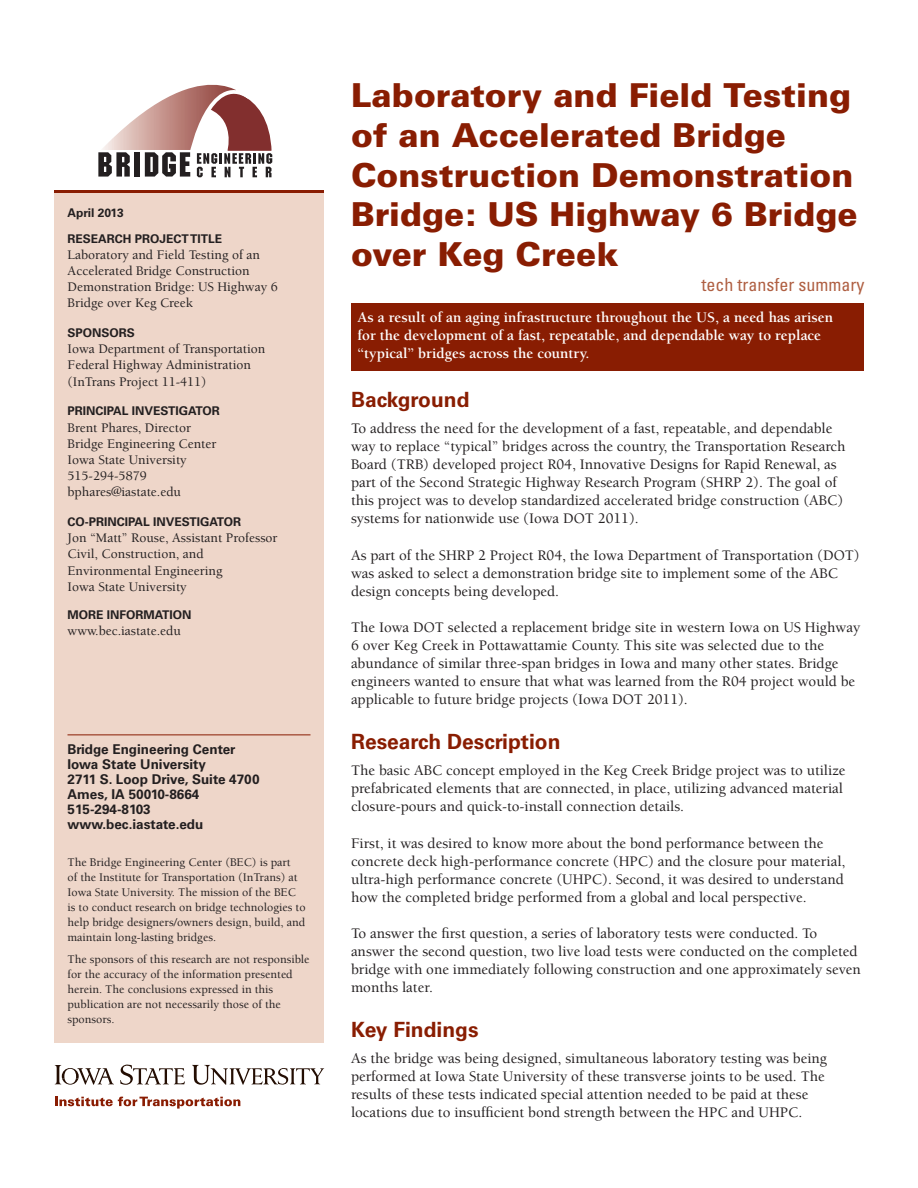
<style>
.page{position:relative;width:918px;height:1188px;background:#fff}
.page>*{position:absolute;margin:0;border:0;box-sizing:border-box;transform-origin:0 0}
.Headline_1{font:900 33px/39.6px "Univers";color:#891d02}
.head_1{font:700 21px "Univers";color:#891d02}
.Headline2{font:condensed 18px "Univers";color:#af5f42}
.Body_text{font:500 15px/18px "Berkeley";color:#231f20}
.pullout_sentence{font:700 15px/18px "Berkeley";color:#fff}
.info{font:500 13.5px/16.2px "Berkeley";color:#231f20}
.address{font:700 13.5px "Univers";color:#231f20}
.tech_trans__summary{font:500 12px/15px "Berkeley";color:#231f20}
.label{font:700 12px "Univers";color:#231f20}
.date{font:700 12px "Univers";color:#231f20}
</style>
<div class="page">
<div style="left:351px;top:303px;width:513px;height:68px;background:#891d02"></div>
<div style="left:54px;top:190px;width:270px;height:852px;background:#eed6c9"></div>
<hr style="left:54px;top:190px;width:270px;height:3px;background:#891d02">
<hr style="left:68px;top:735px;width:242px;height:1px;background:#891d02">
<svg style="left:98px;top:84px;width:175px;height:93px"></svg>
<svg style="left:55px;top:1065px;width:59px;height:20px"></svg>
<svg style="left:120px;top:1065px;width:65px;height:20px"></svg>
<svg style="left:192px;top:1065px;width:132px;height:20px"></svg>
<svg style="left:55px;top:1097px;width:185px;height:12px"></svg>
<p class="date" style="left:68px;top:206px;width:58px">April 2013</p>
<p class="label" style="left:68px;top:231px;width:156px">RESEARCH PROJECT TITLE</p>
<p class="info" style="left:68px;top:247px;width:212px">Laboratory and Field Testing of an<br>Accelerated Bridge Construction<br>Demonstration Bridge: US Highway 6<br>Bridge over Keg Creek</p>
<p class="label" style="left:68px;top:326px;width:69px">SPONSORS</p>
<p class="info" style="left:68px;top:341px;width:199px">Iowa Department of Transportation</p>
<p class="info" style="left:68px;top:357px;width:185px">Federal Highway Administration</p>
<p class="info" style="left:68px;top:374px;width:140px">(InTrans Project 11-411)</p>
<p class="label" style="left:68px;top:404px;width:154px">PRINCIPAL INVESTIGATOR</p>
<p class="info" style="left:68px;top:420px;width:125px">Brent Phares, Director</p>
<p class="info" style="left:68px;top:436px;width:150px">Bridge Engineering Center</p>
<p class="info" style="left:68px;top:452px;width:121px">Iowa State University</p>
<p class="info" style="left:68px;top:468px;width:81px">515-294-5879</p>
<p class="info" style="left:68px;top:484px;width:115px">bphares@iastate.edu</p>
<p class="label" style="left:68px;top:515px;width:175px">CO-PRINCIPAL INVESTIGATOR</p>
<p class="info" style="left:68px;top:530px;width:211px">Jon “Matt” Rouse, Assistant Professor</p>
<p class="info" style="left:68px;top:546px;width:138px">Civil, Construction, and</p>
<p class="info" style="left:68px;top:563px;width:156px">Environmental Engineering</p>
<p class="info" style="left:68px;top:579px;width:121px">Iowa State University</p>
<p class="label" style="left:68px;top:608px;width:126px">MORE INFORMATION</p>
<p class="info" style="left:68px;top:623px;width:115px">www.bec.iastate.edu</p>
<p class="address" style="left:68px;top:742px;width:169px">Bridge Engineering Center</p>
<p class="address" style="left:68px;top:757px;width:140px">Iowa State University</p>
<p class="address" style="left:68px;top:772px;width:194px">2711 S. Loop Drive, Suite 4700</p>
<p class="address" style="left:68px;top:787px;width:133px">Ames, IA 50010-8664</p>
<p class="address" style="left:68px;top:802px;width:85px">515-294-8103</p>
<p class="address" style="left:68px;top:817px;width:137px">www.bec.iastate.edu</p>
<p class="tech_trans__summary" style="left:68px;top:855px;width:240px">The Bridge Engineering Center (BEC) is part<br>of the Institute for Transportation (InTrans) at Iowa State University. The mission of the BEC is to conduct research on bridge technologies to help bridge designers/owners design, build, and maintain long-lasting bridges.</p>
<p class="tech_trans__summary" style="left:68px;top:952px;width:244px">The sponsors of this research are not responsible for the accuracy of the information presented herein. The conclusions expressed in this publication are not necessarily those of the sponsors.</p>
<p class="Headline_1" style="left:351px;top:75px;width:508px">Laboratory and Field Testing of an Accelerated Bridge<br>Construction Demonstration<br>Bridge: US Highway 6 Bridge over Keg Creek</p>
<p class="pullout_sentence" style="left:358px;top:309px;width:477px">As a result of an aging infrastructure throughout the US, a need has arisen for the development of a fast, repeatable, and dependable way to replace “typical” bridges across the country.</p>
<p class="Headline2" style="left:701px;top:273px;width:164px">tech transfer summary</p>
<p class="head_1" style="left:351px;top:387px;width:120px">Background</p>
<p class="Body_text" style="left:351px;top:419px;width:496px">To address the need for the development of a fast, repeatable, and dependable way to replace “typical” bridges across the country, the Transportation Research Board (TRB) developed project R04, Innovative Designs for Rapid Renewal, as part of the Second Strategic Highway Research Program (SHRP 2). The goal of this project was to develop standardized accelerated bridge construction (ABC) systems for nationwide use (Iowa DOT 2011).</p>
<p class="Body_text" style="left:351px;top:546px;width:510px">As part of the SHRP 2 Project R04, the Iowa Department of Transportation (DOT) was asked to select a demonstration bridge site to implement some of the ABC design concepts being developed.</p>
<p class="Body_text" style="left:351px;top:619px;width:511px">The Iowa DOT selected a replacement bridge site in western Iowa on US Highway 6 over Keg Creek in Pottawattamie County. This site was selected due to the abundance of similar three-span bridges in Iowa and many other states. Bridge engineers wanted to ensure that what was learned from the R04 project would be applicable to future bridge projects (Iowa DOT 2011).</p>
<p class="head_1" style="left:351px;top:729px;width:211px">Research Description</p>
<p class="Body_text" style="left:351px;top:761px;width:496px">The basic ABC concept employed in the Keg Creek Bridge project was to utilize prefabricated elements that are connected, in place, utilizing advanced material closure-pours and quick-to-install connection details.</p>
<p class="Body_text" style="left:351px;top:834px;width:496px">First, it was desired to know more about the bond performance between the concrete deck high-performance concrete (HPC) and the closure pour material, ultra-high performance concrete (UHPC). Second, it was desired to understand how the completed bridge performed from a global and local perspective.</p>
<p class="Body_text" style="left:351px;top:925px;width:511px">To answer the first question, a series of laboratory tests were conducted. To answer the second question, two live load tests were conducted on the completed bridge with one immediately following construction and one approximately seven months later.</p>
<p class="head_1" style="left:351px;top:1017px;width:129px">Key Findings</p>
<p class="Body_text" style="left:351px;top:1049px;width:478px">As the bridge was being designed, simultaneous laboratory testing was being performed at Iowa State University of these transverse joints to be used. The results of these tests indicated special attention needed to be paid at these locations due to insufficient bond strength between the HPC and UHPC.</p>
</div>
